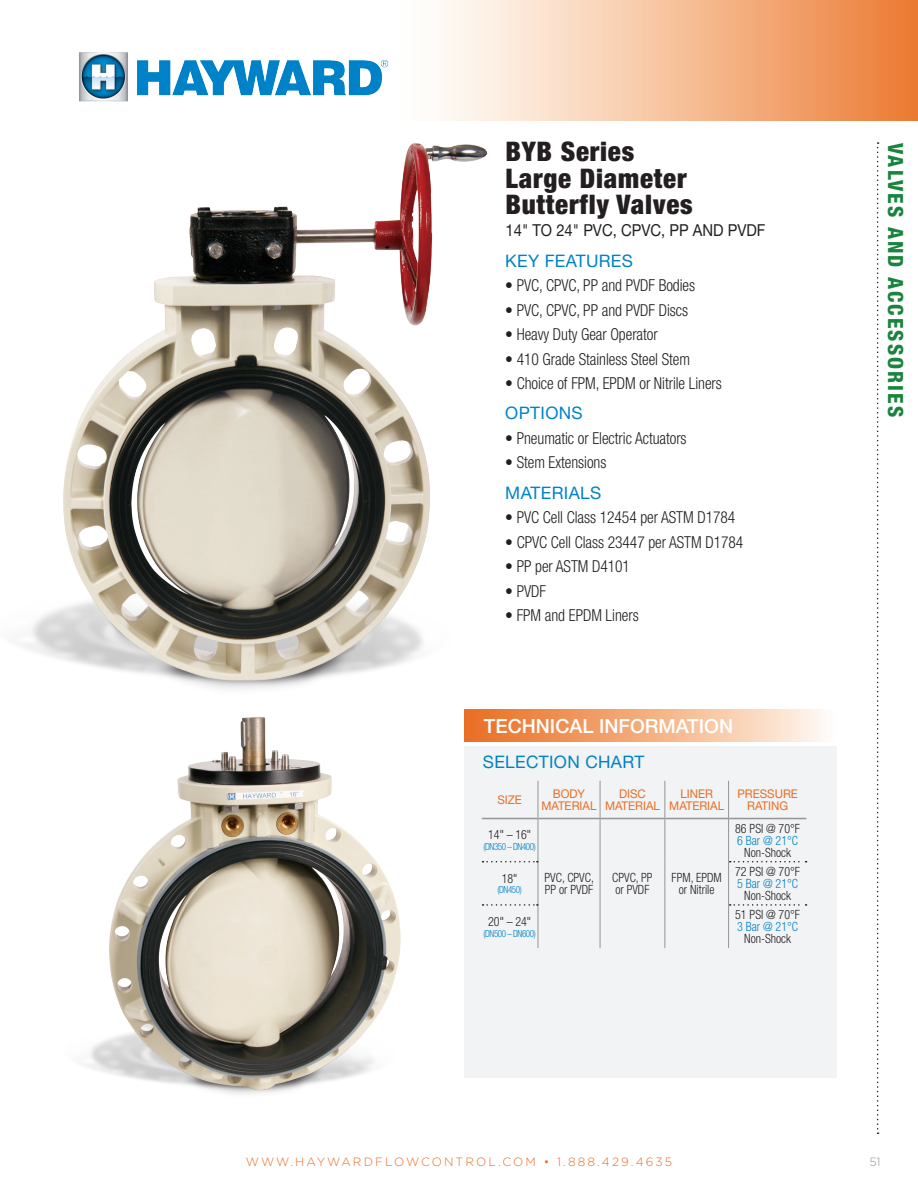
<style>
.page{position:relative;width:918px;height:1188px;background:#fff}
.page>*{position:absolute;margin:0;border:0;box-sizing:border-box;transform-origin:0 0}
.t1{font:900 condensed 27px/26.2px "Helvetica Neue LT Std";letter-spacing:.03em;color:#231f20}
.t2{font:800 condensed 21px "Helvetica Neue LT Std";letter-spacing:.1em;color:#19843d}
.t3{font:500 19.5px "Helvetica Neue LT Std";color:#fff}
.t4{font:17.25px "Helvetica Neue LT Std";letter-spacing:.02em;color:#0082c8}
.t5{font:300 condensed 16.5px "Helvetica Neue LT Std";letter-spacing:-.005em;color:#231f20;scale:.94 1}
.t6{font:16.5px "Helvetica Neue LT Std";color:#231f20;scale:.9 1}
.t7{font:300 condensed 12.75px/12px "Helvetica Neue LT Std";color:#231f20;scale:.94 1}
.t8{font:300 condensed 12.75px "Helvetica Neue LT Std";color:#0082c8;scale:.94 1}
.t9{font:12px/12px "Helvetica Neue LT Std";color:#e96d24;text-align:center;scale:.96 1}
.t10{font:300 12px "Gotham";letter-spacing:.175em;color:#e96d24}
.t11{font:300 12px "Gotham";color:#939598}
.t12{font:300 condensed 9.75px "Helvetica Neue LT Std";letter-spacing:-.05em;color:#0082c8;scale:.93 1}
</style>
<div class="page">
<svg style="left:877px;top:142px;width:2px;height:992px"></svg>
<svg style="left:442px;top:0;width:476px;height:120px;background:#f6bf99"></svg>
<div style="left:465px;top:746px;width:372px;height:332px;background:#f2f3f4"></div>
<div style="left:465px;top:709px;width:372px;height:32px;background:linear-gradient(to right,#e96c1c,#fffaf1)"></div>
<img style="left:21px;top:143px;width:467px;height:546px">
<img style="left:86px;top:717px;width:315px;height:377px">
<hr style="left:538px;top:781px;width:1px;height:38px;background:#939598">
<hr style="left:600px;top:781px;width:1px;height:37px;background:#939598">
<hr style="left:664px;top:781px;width:1px;height:37px;background:#939598">
<hr style="left:728px;top:781px;width:1px;height:38px;background:#939598">
<hr style="left:538px;top:819px;width:1px;height:43px;background:#939598">
<hr style="left:600px;top:819px;width:1px;height:43px;background:#939598">
<hr style="left:664px;top:819px;width:1px;height:43px;background:#939598">
<hr style="left:728px;top:819px;width:1px;height:43px;background:#939598">
<hr style="left:538px;top:862px;width:1px;height:43px;background:#939598">
<hr style="left:600px;top:862px;width:1px;height:43px;background:#939598">
<hr style="left:664px;top:862px;width:1px;height:43px;background:#939598">
<hr style="left:728px;top:862px;width:1px;height:43px;background:#939598">
<hr style="left:538px;top:905px;width:1px;height:43px;background:#939598">
<hr style="left:600px;top:905px;width:1px;height:43px;background:#939598">
<hr style="left:664px;top:905px;width:1px;height:43px;background:#939598">
<hr style="left:728px;top:905px;width:1px;height:43px;background:#939598">
<svg style="left:483px;top:861px;width:55px;height:1px"></svg>
<svg style="left:730px;top:861px;width:77px;height:1px"></svg>
<svg style="left:483px;top:904px;width:55px;height:2px"></svg>
<svg style="left:730px;top:904px;width:77px;height:2px"></svg>
<hr style="left:482px;top:818px;width:56px;height:1px;background:#939598">
<hr style="left:729px;top:818px;width:77px;height:1px;background:#939598">
<hr style="left:538px;top:818px;width:62px;height:1px;background:#939598">
<hr style="left:600px;top:818px;width:65px;height:1px;background:#939598">
<hr style="left:665px;top:818px;width:63px;height:1px;background:#939598">
<img style="left:79px;top:52px;width:310px;height:50px">
<h1 class="t1" style="left:505px;top:138px;width:189px">BYB Series<br>Large Diameter<br>Butterfly Valves</h1>
<p class="t6" style="left:505px;top:221px;width:290px">14" TO 24" PVC, CPVC, PP AND PVDF</p>
<p class="t4" style="left:505px;top:250px;width:129px">KEY FEATURES</p>
<p class="t5" style="left:505px;top:276px;width:204px">• PVC, CPVC, PP and PVDF Bodies</p>
<p class="t5" style="left:505px;top:300px;width:196px">• PVC, CPVC, PP and PVDF Discs</p>
<p class="t5" style="left:505px;top:325px;width:164px">• Heavy Duty Gear Operator</p>
<p class="t5" style="left:505px;top:349px;width:198px">• 410 Grade Stainless Steel Stem</p>
<p class="t5" style="left:505px;top:374px;width:232px">• Choice of FPM, EPDM or Nitrile Liners</p>
<p class="t4" style="left:505px;top:403px;width:79px">OPTIONS</p>
<p class="t5" style="left:505px;top:429px;width:194px">• Pneumatic or Electric Actuators</p>
<p class="t5" style="left:505px;top:453px;width:109px">• Stem Extensions</p>
<p class="t4" style="left:505px;top:482px;width:98px">MATERIALS</p>
<p class="t5" style="left:505px;top:508px;width:246px">• PVC Cell Class 12454 per ASTM D1784</p>
<p class="t5" style="left:505px;top:533px;width:255px">• CPVC Cell Class 23447 per ASTM D1784</p>
<p class="t5" style="left:505px;top:557px;width:134px">• PP per ASTM D4101</p>
<p class="t5" style="left:505px;top:582px;width:45px">• PVDF</p>
<p class="t5" style="left:505px;top:606px;width:143px">• FPM and EPDM Liners</p>
<p class="t3" style="left:484px;top:714px;width:251px">TECHNICAL INFORMATION</p>
<p class="t4" style="left:483px;top:751px;width:163px">SELECTION CHART</p>
<p class="t9" style="left:497px;top:793px;width:27px">SIZE</p>
<p class="t9" style="left:542px;top:787px;width:59px">BODY<br>MATERIAL</p>
<p class="t9" style="left:605px;top:787px;width:59px">DISC<br>MATERIAL</p>
<p class="t9" style="left:669px;top:787px;width:59px">LINER<br>MATERIAL</p>
<p class="t9" style="left:737px;top:787px;width:65px">PRESSURE<br>RATING</p>
<p class="t7" style="left:488px;top:829px;width:47px">14" – 16"</p>
<p class="t12" style="left:484px;top:841px;width:58px">(DN350 – DN400)</p>
<p class="t7" style="left:545px;top:872px;width:54px">PVC, CPVC,<br>PP or PVDF</p>
<p class="t7" style="left:612px;top:872px;width:45px">CPVC, PP or PVDF</p>
<p class="t7" style="left:672px;top:872px;width:55px;text-align:center">FPM, EPDM or Nitrile</p>
<p class="t7" style="left:735px;top:822px;width:70px">86 PSI @ 70°F</p>
<p class="t8" style="left:737px;top:833px;width:66px">6 Bar @ 21°C</p>
<p class="t7" style="left:744px;top:846px;width:51px">Non-Shock</p>
<p class="t7" style="left:735px;top:865px;width:70px">72 PSI @ 70°F</p>
<p class="t8" style="left:737px;top:876px;width:66px">5 Bar @ 21°C</p>
<p class="t7" style="left:744px;top:889px;width:51px">Non-Shock</p>
<p class="t7" style="left:502px;top:872px;width:18px">18"</p>
<p class="t12" style="left:498px;top:884px;width:27px">(DN450)</p>
<p class="t7" style="left:488px;top:916px;width:47px">20" – 24"</p>
<p class="t12" style="left:484px;top:928px;width:58px">(DN500 – DN600)</p>
<p class="t7" style="left:735px;top:909px;width:70px">51 PSI @ 70°F</p>
<p class="t8" style="left:737px;top:920px;width:66px">3 Bar @ 21°C</p>
<p class="t7" style="left:744px;top:933px;width:51px">Non-Shock</p>
<p class="t2" style="left:909px;top:143px;width:276px;rotate:90deg">VALVES AND ACCESSORIES</p>
<p class="t10" style="left:246px;top:1154px;width:428px">WWW.HAYWARDFLOWCONTROL.COM • 1.888.429.4635</p>
<p class="t11" style="left:869px;top:1154px;width:13px">51</p>
</div>
